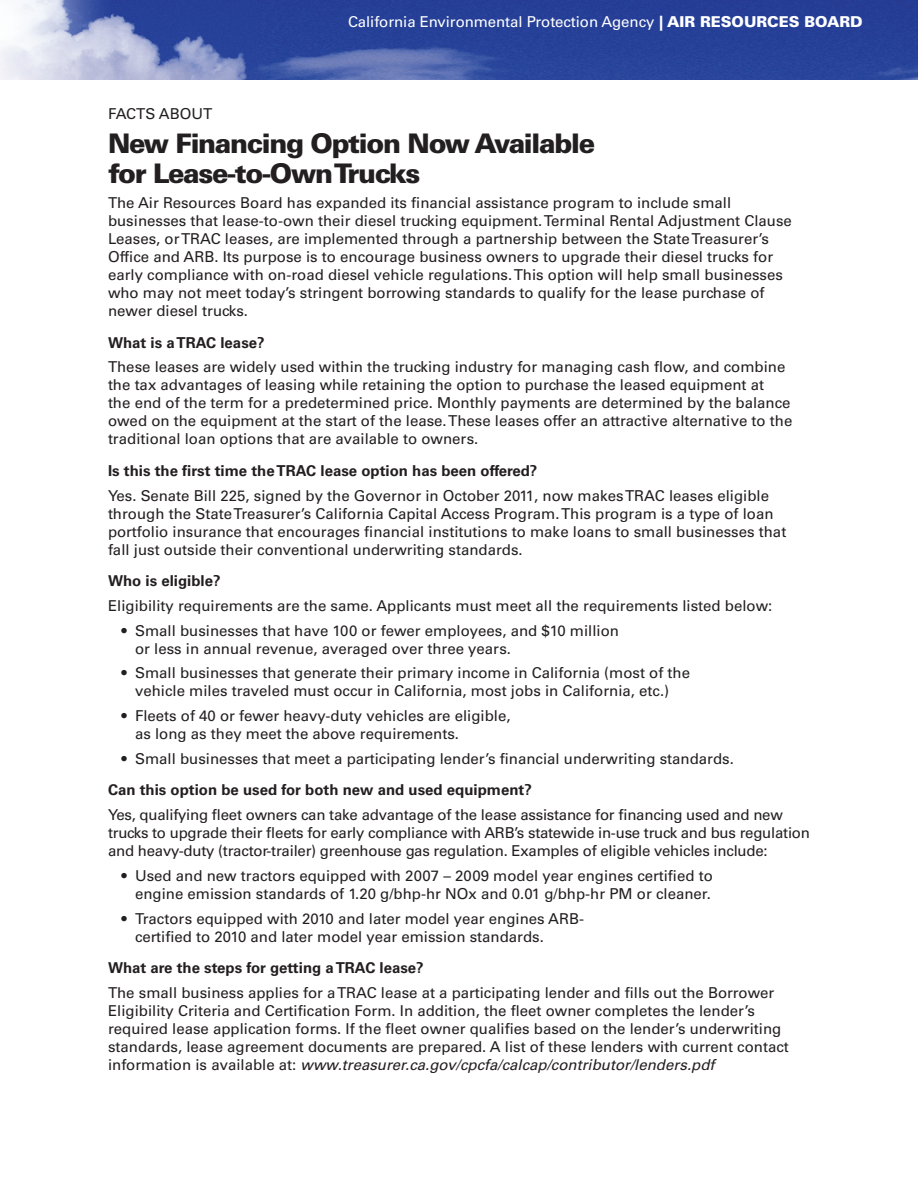
<style>
.page{position:relative;width:918px;height:1188px;background:#fff}
.page>*{position:absolute;margin:0;border:0;box-sizing:border-box;transform-origin:0 0}
.t1{font:900 27px/30px "Univers LT Std";letter-spacing:-.05em;color:#231f20}
.t2{font:15px/18px "Univers LT Std";color:#231f20}
.t3{font:700 15px "Univers LT Std";color:#231f20}
.t4{font:15px "Univers LT Std";letter-spacing:-.005em;color:#fff}
.s1{font-weight:900}
.s2{font-style:italic}
</style>
<div class="page">
<img style="left:0;top:0;width:918px;height:80px">
<p class="t4" style="left:348px;top:13px;width:516px">California Environmental Protection Agency <span class="s1">| AIR RESOURCES BOARD</span></p>
<p class="t2" style="left:108px;top:105px;width:106px">FACTS ABOUT</p>
<h1 class="t1" style="left:108px;top:129px;width:489px">New Financing Option Now Available for Lease-to-Own Trucks</h1>
<p class="t2" style="left:108px;top:194px;width:685px">The Air Resources Board has expanded its financial assistance program to include small businesses that lease-to-own their diesel trucking equipment. Terminal Rental Adjustment Clause Leases, or TRAC leases, are implemented through a partnership between the State Treasurer’s Office and ARB. Its purpose is to encourage business owners to upgrade their diesel trucks for early compliance with on-road diesel vehicle regulations. This option will help small businesses who may not meet today’s stringent borrowing standards to qualify for the lease purchase of newer diesel trucks.</p>
<p class="t3" style="left:108px;top:334px;width:158px">What is a TRAC lease?</p>
<p class="t2" style="left:108px;top:358px;width:686px">These leases are widely used within the trucking industry for managing cash flow, and combine the tax advantages of leasing while retaining the option to purchase the leased equipment at<br>the end of the term for a predetermined price. Monthly payments are determined by the balance owed on the equipment at the start of the lease. These leases offer an attractive alternative to the traditional loan options that are available to owners.</p>
<p class="t3" style="left:108px;top:462px;width:431px">Is this the first time the TRAC lease option has been offered?</p>
<p class="t2" style="left:108px;top:486px;width:680px">Yes. Senate Bill 225, signed by the Governor in October 2011, now makes TRAC leases eligible through the State Treasurer’s California Capital Access Program. This program is a type of loan portfolio insurance that encourages financial institutions to make loans to small businesses that fall just outside their conventional underwriting standards.</p>
<p class="t3" style="left:108px;top:572px;width:114px">Who is eligible?</p>
<p class="t2" style="left:108px;top:597px;width:666px">Eligibility requirements are the same. Applicants must meet all the requirements listed below:</p>
<p class="t2" style="left:135px;top:621px;width:486px;text-indent:-14px">• Small businesses that have 100 or fewer employees, and $10 million or less in annual revenue, averaged over three years.</p>
<p class="t2" style="left:122px;top:664px;width:570px;text-align:center">• Small businesses that generate their primary income in California (most of the vehicle miles traveled must occur in California, most jobs in California, etc.)</p>
<p class="t2" style="left:135px;top:707px;width:377px;text-indent:-14px">• Fleets of 40 or fewer heavy-duty vehicles are eligible, as long as they meet the above requirements.</p>
<p class="t2" style="left:122px;top:750px;width:614px">• Small businesses that meet a participating lender’s financial underwriting standards.</p>
<p class="t3" style="left:108px;top:781px;width:425px">Can this option be used for both new and used equipment?</p>
<p class="t2" style="left:108px;top:806px;width:704px">Yes, qualifying fleet owners can take advantage of the lease assistance for financing used and new trucks to upgrade their fleets for early compliance with ARB’s statewide in-use truck and bus regulation and heavy-duty (tractor-trailer) greenhouse gas regulation. Examples of eligible vehicles include:</p>
<p class="t2" style="left:122px;top:867px;width:593px;text-align:right">• Used and new tractors equipped with 2007 – 2009 model year engines certified to engine emission standards of 1.20 g/bhp-hr NOx and 0.01 g/bhp-hr PM or cleaner.</p>
<p class="t2" style="left:135px;top:909px;width:451px;text-indent:-14px">• Tractors equipped with 2010 and later model year engines ARB&shy;certified to 2010 and later model year emission standards.</p>
<p class="t3" style="left:108px;top:959px;width:317px">What are the steps for getting a TRAC lease?</p>
<p class="t2" style="left:108px;top:984px;width:682px">The small business applies for a TRAC lease at a participating lender and fills out the Borrower Eligibility Criteria and Certification Form. In addition, the fleet owner completes the lender’s required lease application forms. If the fleet owner qualifies based on the lender’s underwriting standards, lease agreement documents are prepared. A list of these lenders with current contact information is available at: <span class="s2">www.treasurer.ca.gov/cpcfa/calcap/contributor/lenders.pdf</span></p>
</div>
